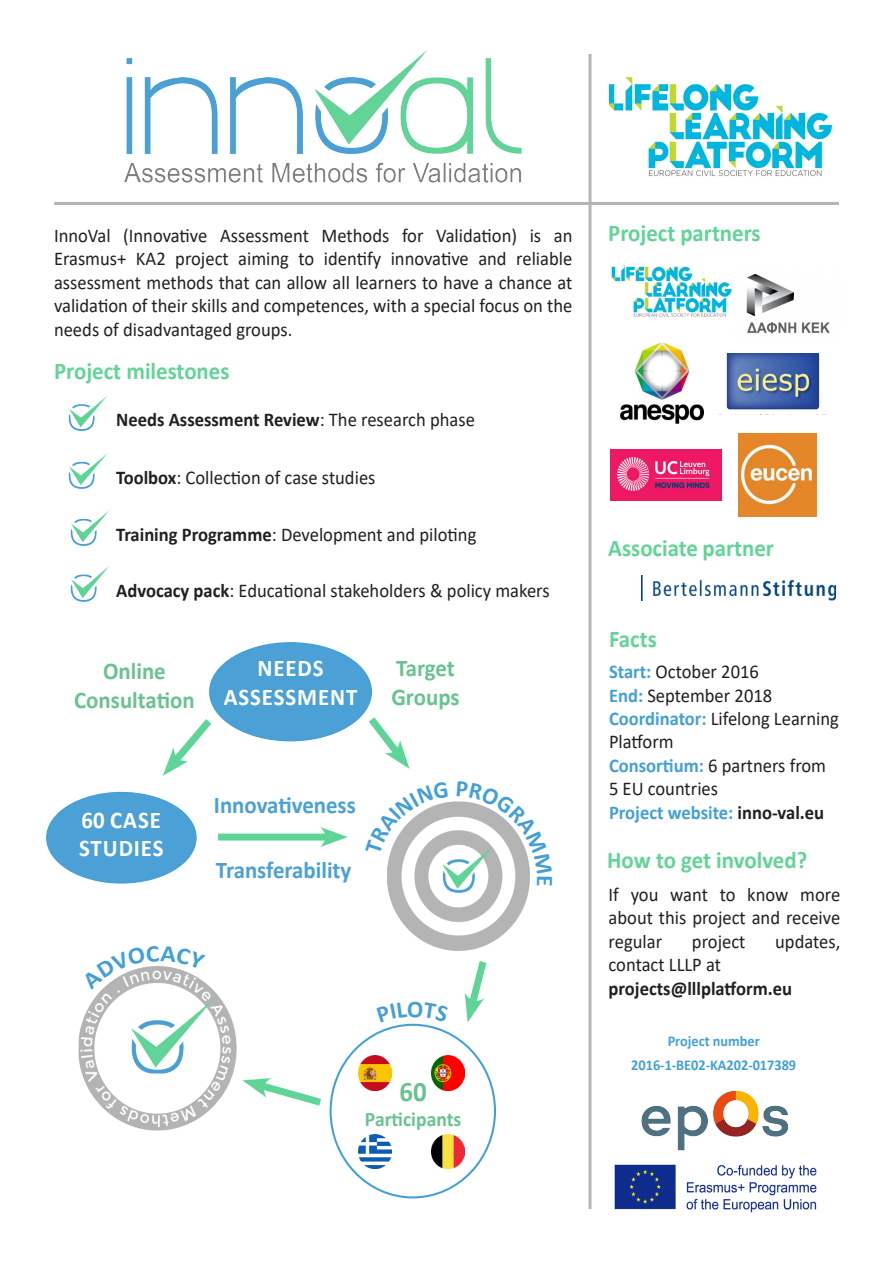
<style>
.page{position:relative;width:893px;height:1263px;background:#fff}
.page>*{position:absolute;margin:0;border:0;box-sizing:border-box;transform-origin:0 0}
.t1{font:700 28.35px "Calibri";color:#69c391;scale:.95 1}
.t2{font:700 24px "Calibri";color:#63d498;scale:.95 1}
.t3{font:700 24px/28.8px "Calibri";color:#69c391;text-align:center;scale:.95 1}
.t4{font:700 24px "Calibri";color:#4ba1d5;scale:.95 1}
.t5{font:700 24px/28.8px "Calibri";letter-spacing:.04em;color:#fff;scale:.95 1}
.t6{font:700 20.55px "Calibri";color:#69c391;scale:.95 1}
.t7{font:19.5px/23.4px "Calibri";color:#231f20;text-align:justify;scale:.95 1}
.t8{font:700 19.5px "Calibri";color:#231f20;scale:.95 1}
.t9{font:700 19.5px "Calibri";color:#43a0d6;scale:.95 1}
.t10{font:700 15px "Calibri";color:#43a0d6;scale:.95 1}
.s1{font-weight:400}
.s2{font-weight:700}
.s3{font-weight:700;color:#43a0d6}
.s4{color:#231f20}
</style>
<div class="page">
<img style="left:124px;top:49px;width:398px;height:134px">
<img style="left:614px;top:1164px;width:203px;height:49px">
<hr style="left:54px;top:202px;width:785px;height:3px;background:#b4b4b5">
<img style="left:609px;top:77px;width:223px;height:100px">
<img style="left:68px;top:395px;width:40px;height:36px">
<img style="left:68px;top:453px;width:40px;height:36px">
<img style="left:70px;top:510px;width:40px;height:36px">
<img style="left:70px;top:566px;width:39px;height:36px">
<img style="left:78px;top:983px;width:159px;height:148px">
<div style="left:47px;top:792px;width:149px;height:91px;background:#4ba1d5;border-radius:50%"></div>
<div style="left:218px;top:833px;width:114px;height:7px;background:#5ed596"></div>
<svg style="left:320px;top:827px;width:28px;height:20px"></svg>
<div style="left:210px;top:643px;width:161px;height:98px;background:#4ba1d5;border-radius:50%"></div>
<svg style="left:163px;top:710px;width:62px;height:66px"></svg>
<img style="left:432px;top:1134px;width:32px;height:35px">
<img style="left:358px;top:1134px;width:33px;height:35px">
<img style="left:431px;top:1056px;width:33px;height:34px">
<img style="left:358px;top:1056px;width:33px;height:34px">
<svg style="left:354px;top:707px;width:56px;height:62px"></svg>
<svg style="left:242px;top:1078px;width:79px;height:28px"></svg>
<img style="left:620px;top:344px;width:84px;height:79px">
<img style="left:746px;top:274px;width:84px;height:60px">
<img style="left:739px;top:434px;width:77px;height:83px">
<img style="left:726px;top:353px;width:94px;height:57px">
<img style="left:610px;top:449px;width:111px;height:51px">
<img style="left:611px;top:266px;width:120px;height:51px">
<hr style="left:588px;top:54px;width:3px;height:1155px;background:#b4b4b5">
<img style="left:641px;top:1090px;width:148px;height:61px">
<img style="left:642px;top:576px;width:194px;height:24px">
<svg style="left:82px;top:966px;width:124px;height:23px"></svg>
<svg style="left:387px;top:801px;width:143px;height:224px"></svg>
<p class="t7" style="left:54px;top:223px;width:547px">InnoVal (Innovative Assessment Methods for Validation) is an Erasmus+ KA2 project aiming to identify innovative and reliable assessment methods that can allow all learners to have a chance at validation of their skills and competences, with a special focus on the needs of disadvantaged groups.</p>
<p class="t2" style="left:54px;top:354px;width:186px">Project milestones</p>
<p class="t8" style="left:116px;top:406px;width:379px">Needs Assessment Review<span class="s1">: The research phase</span></p>
<p class="t7" style="left:116px;top:465px;width:274px"><span class="s2">Toolbox</span>: Collection of case studies</p>
<p class="t7" style="left:116px;top:523px;width:381px"><span class="s2">Training Programme</span>: Development and piloting</p>
<p class="t7" style="left:116px;top:578px;width:458px"><span class="s2">Advocacy pack</span>: Educational stakeholders &amp; policy makers</p>
<p class="t5" style="left:224px;top:653px;width:142px;text-align:center">NEEDS<br>ASSESSMENT</p>
<p class="t3" style="left:74px;top:657px;width:128px">Online<br>Consultation</p>
<p class="t3" style="left:391px;top:653px;width:73px;text-align:left">Target<br>Groups</p>
<p class="t5" style="left:79px;top:805px;width:90px">60 CASE<br>STUDIES</p>
<p class="t4" style="left:214px;top:788px;width:151px">Innovativeness</p>
<p class="t4" style="left:216px;top:853px;width:144px">Transferability</p>
<p class="t1" style="left:399px;top:1072px;width:30px">60</p>
<p class="t6" style="left:365px;top:1105px;width:103px">Participants</p>
<p class="t2" style="left:608px;top:216px;width:162px">Project partners</p>
<p class="t2" style="left:608px;top:531px;width:176px">Associate partner</p>
<p class="t2" style="left:609px;top:622px;width:52px">Facts</p>
<p class="t7" style="left:609px;top:659px;width:159px"><span class="s3">Start:</span> October 2016</p>
<p class="t7" style="left:609px;top:683px;width:173px"><span class="s3">End:</span> September 2018</p>
<p class="t7" style="left:609px;top:706px;width:244px"><span class="s3">Coordinator:</span> Lifelong Learning<br>Platform</p>
<p class="t7" style="left:609px;top:753px;width:230px"><span class="s3">Consortium:</span> 6 partners from<br>5 EU countries</p>
<p class="t9" style="left:609px;top:798px;width:228px">Project website: <span class="s4">inno-val.eu</span></p>
<p class="t2" style="left:607px;top:843px;width:212px">How to get involved?</p>
<p class="t7" style="left:609px;top:882px;width:245px">If you want to know more about this project and receive regular</p>
<p class="t7" style="left:692px;top:929px;width:58px">project</p>
<p class="t7" style="left:775px;top:929px;width:70px">updates,</p>
<p class="t7" style="left:609px;top:952px;width:120px">contact LLLP at</p>
<p class="t8" style="left:609px;top:974px;width:195px">projects@lllplatform.eu</p>
<p class="t10" style="left:668px;top:1030px;width:98px">Project number</p>
<p class="t10" style="left:631px;top:1054px;width:175px">2016-1-BE02-KA202-017389</p>
</div>
